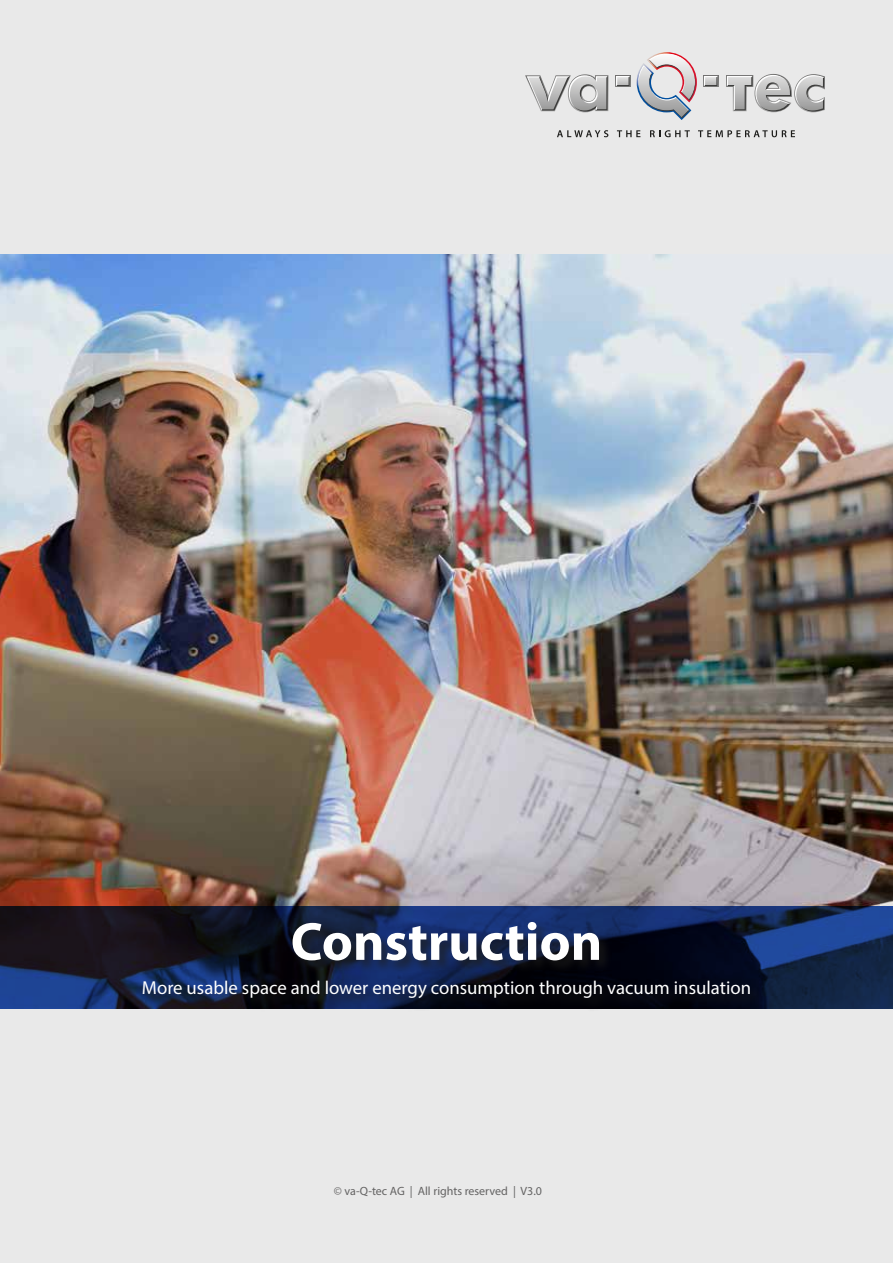
<style>
.page{position:relative;width:893px;height:1263px;background:#e9e9e9}
.page>*{position:absolute;margin:0;border:0;box-sizing:border-box;transform-origin:0 0}
.t1{font:700 54px "Myriad Pro";color:#fff}
.t2{font:18.75px "Myriad Pro";color:#fff}
.t3{font:12px "Myriad Pro";color:#646363}
</style>
<div class="page">
<img style="left:0;top:254px;width:893px;height:652px">
<svg style="left:0;top:906px;width:893px;height:102px;background:#172850"></svg>
<svg style="left:637px;top:52px;width:60px;height:68px"></svg>
<svg style="left:525px;top:74px;width:83px;height:38px"></svg>
<svg style="left:615px;top:75px;width:16px;height:12px"></svg>
<svg style="left:616px;top:76px;width:14px;height:10px"></svg>
<svg style="left:726px;top:74px;width:99px;height:39px"></svg>
<svg style="left:703px;top:75px;width:15px;height:12px"></svg>
<svg style="left:704px;top:76px;width:14px;height:10px"></svg>
<svg style="left:557px;top:130px;width:51px;height:7px"></svg>
<svg style="left:617px;top:130px;width:23px;height:7px"></svg>
<svg style="left:650px;top:130px;width:40px;height:7px"></svg>
<svg style="left:698px;top:130px;width:97px;height:7px"></svg>
<div style="left:141px;top:920px;width:623px;height:92px;background:#1d1d1b;opacity:.75"></div>
<h1 class="t1" style="left:291px;top:906px;width:313px">Construction</h1>
<p class="t2" style="left:142px;top:976px;width:611px">More usable space and lower energy consumption through vacuum insulation</p>
<p class="t3" style="left:334px;top:1183px;width:210px">© va-Q-tec AG | All rights reserved | V3.0</p>
</div>
